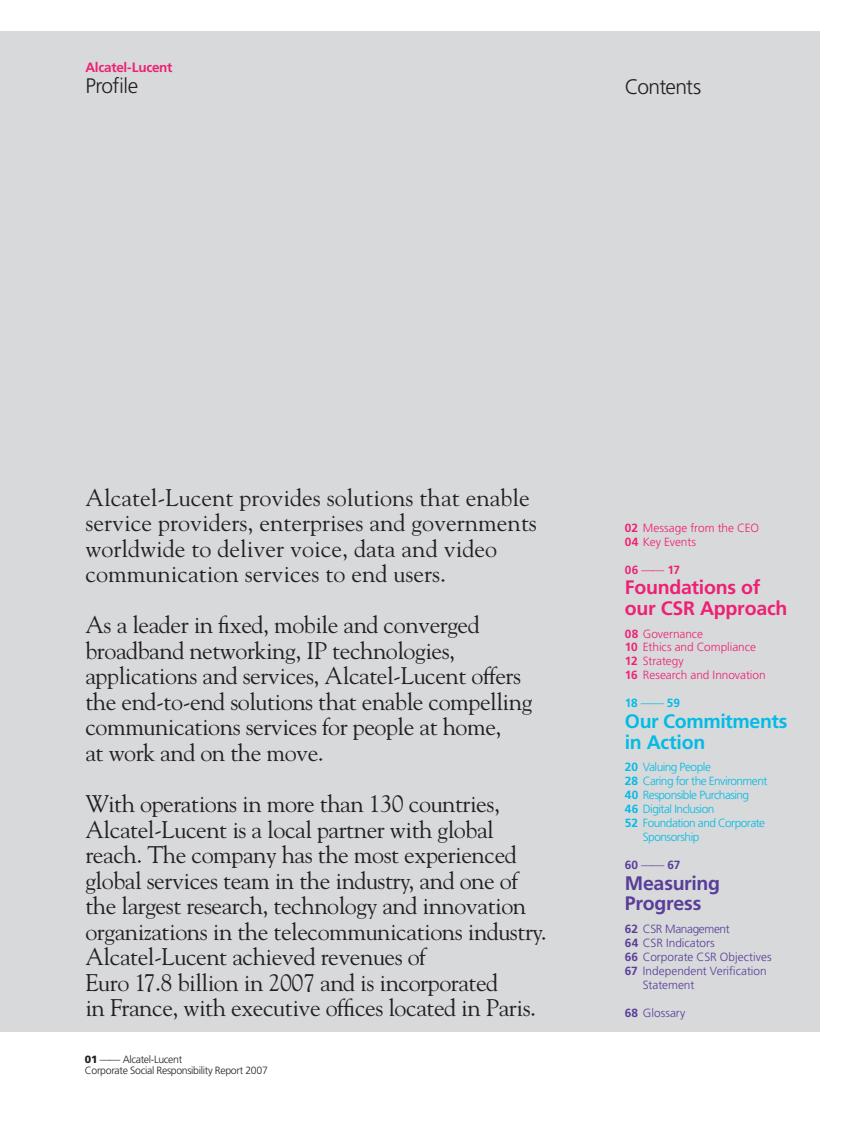
<style>
.page{position:relative;width:852px;height:1126px;background:#fff}
.page>*{position:absolute;margin:0;border:0;box-sizing:border-box;transform-origin:0 0}
.t1{font:24px/25.5px "Goudy";letter-spacing:-.02em;color:#231f20}
.t2{font:24px/25.5px "Goudy";color:#231f20}
.t3{font:300 21px "Frutiger";letter-spacing:-.03em;color:#231f20}
.t4{font:700 19.5px/20.7px "Frutiger";letter-spacing:-.01em;color:#ee2174}
.t5{font:700 19.5px/20.7px "Frutiger";letter-spacing:-.015em;color:#02bce5}
.t6{font:700 19.5px/20.7px "Frutiger";letter-spacing:-.01em;color:#593e99}
.t7{font:700 13.5px "Frutiger";letter-spacing:-.02em;color:#ee2174}
.t8{font:300 11.85px "Frutiger";letter-spacing:-.045em;color:#02bce5}
.t9{font:300 11.85px/14px "Frutiger";letter-spacing:-.005em;color:#ee2174}
.t10{font:300 11.85px "Frutiger";color:#593e99}
.t11{font:300 11.85px "Frutiger";letter-spacing:-.03em;color:#593e99}
.t12{font:700 11.85px "Frutiger";color:#ee2174}
.t13{font:700 11.85px "Frutiger";color:#02bce5}
.t14{font:700 11.85px "Frutiger";color:#593e99}
.t15{font:300 10.5px/10.5px "Frutiger";letter-spacing:-.03em;color:#231f20}
.s1{font-weight:900}
.s2{font-weight:700}
.s3{font-weight:300}
</style>
<div class="page">
<div style="left:0;top:31px;width:819px;height:1000px;background:#d8d9db"></div>
<p class="t7" style="left:85px;top:62px;width:88px">Alcatel-Lucent</p>
<p class="t3" style="left:85px;top:77px;width:54px">Profile</p>
<p class="t3" style="left:624px;top:78px;width:78px">Contents</p>
<p class="t2" style="left:85px;top:485px;width:453px">Alcatel-Lucent provides solutions that enable service providers, enterprises and governments worldwide to deliver voice, data and video communication services to end users.</p>
<p class="t1" style="left:85px;top:613px;width:448px">As a leader in fixed, mobile and converged broadband networking, IP technologies, applications and services, Alcatel-Lucent offers the end-to-end solutions that enable compelling communications services for people at home,<br>at work and on the move.</p>
<p class="t1" style="left:85px;top:791px;width:463px">With operations in more than 130 countries, Alcatel-Lucent is a local partner with global reach. The company has the most experienced global services team in the industry, and one of the largest research, technology and innovation organizations in the telecommunications industry.<br>Alcatel-Lucent achieved revenues of<br>Euro 17.8 billion in 2007 and is incorporated<br>in France, with executive offices located in Paris.</p>
<p class="t15" style="left:85px;top:1054px;width:184px"><span class="s1">01</span> —— Alcatel-Lucent<br>Corporate Social Responsibility Report 2007</p>
<p class="t9" style="left:624px;top:521px;width:136px"><span class="s2">02</span> Message from the CEO<br><span class="s2">04</span> Key Events</p>
<p class="t12" style="left:624px;top:564px;width:57px">06 <span class="s3">——</span> 17</p>
<p class="t4" style="left:624px;top:578px;width:164px">Foundations of our CSR Approach</p>
<p class="t9" style="left:624px;top:626px;width:142px"><span class="s2">08</span> Governance<br><span class="s2">10</span> Ethics and Compliance<br><span class="s2">12</span> Strategy<br><span class="s2">16</span> Research and Innovation</p>
<p class="t13" style="left:624px;top:698px;width:57px">18 <span class="s3">——</span> 59</p>
<p class="t5" style="left:624px;top:711px;width:164px">Our Commitments in Action</p>
<p class="t8" style="left:624px;top:761px;width:88px"><span class="s2">20</span> Valuing People</p>
<p class="t8" style="left:624px;top:775px;width:144px"><span class="s2">28</span> Caring for the Environment</p>
<p class="t8" style="left:624px;top:789px;width:126px"><span class="s2">40</span> Responsible Purchasing</p>
<p class="t8" style="left:624px;top:803px;width:91px"><span class="s2">46</span> Digital Inclusion</p>
<p class="t8" style="left:624px;top:817px;width:142px"><span class="s2">52</span> Foundation and Corporate</p>
<p class="t8" style="left:642px;top:831px;width:58px">Sponsorship</p>
<p class="t14" style="left:624px;top:859px;width:57px">60 <span class="s3">——</span> 67</p>
<p class="t6" style="left:624px;top:873px;width:97px">Measuring<br>Progress</p>
<p class="t11" style="left:624px;top:923px;width:106px"><span class="s2">62</span> CSR Management</p>
<p class="t10" style="left:624px;top:937px;width:91px"><span class="s2">64</span> CSR Indicators</p>
<p class="t10" style="left:624px;top:951px;width:148px"><span class="s2">66</span> Corporate CSR Objectives</p>
<p class="t10" style="left:624px;top:965px;width:143px"><span class="s2">67</span> Independent Verification</p>
<p class="t10" style="left:642px;top:979px;width:53px">Statement</p>
<p class="t10" style="left:624px;top:1007px;width:62px"><span class="s2">68</span> Glossary</p>
</div>
